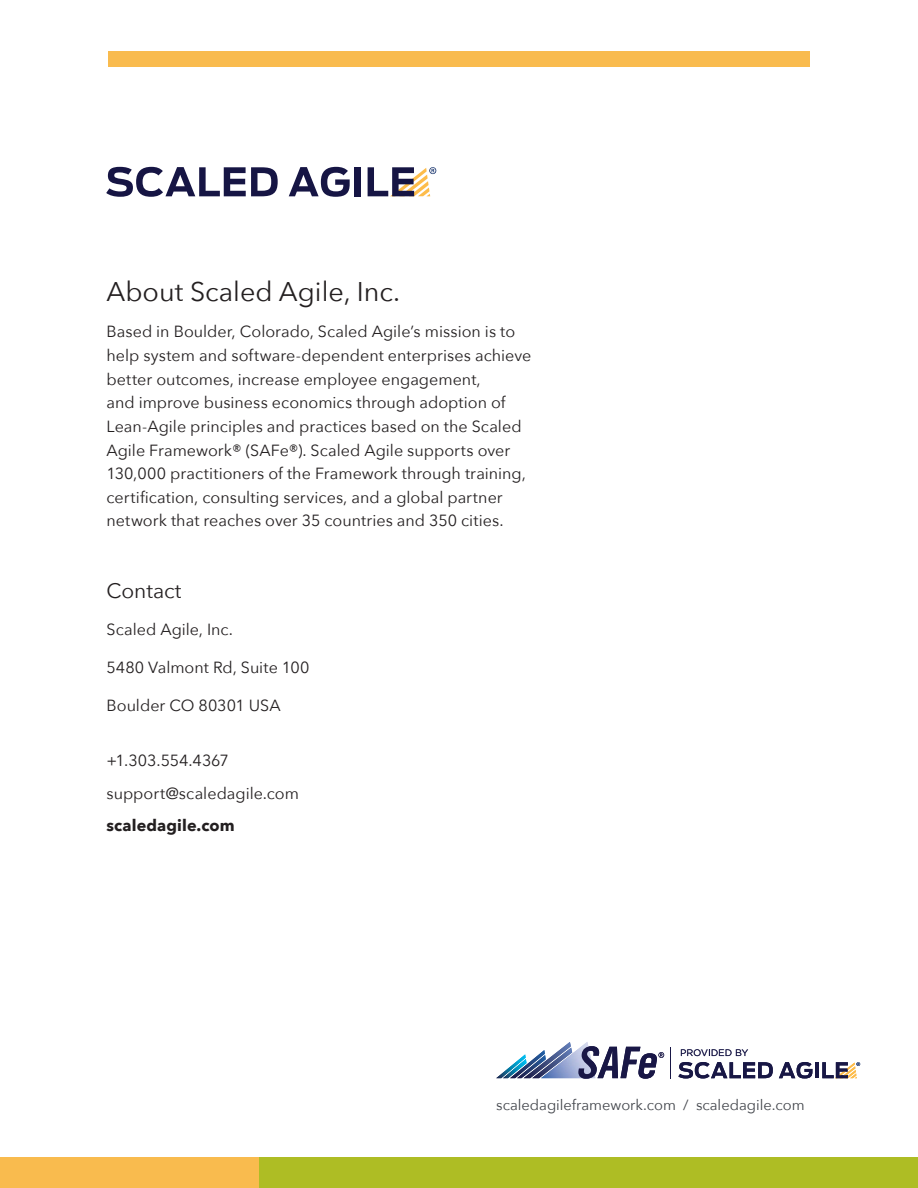
<style>
.page{position:relative;width:918px;height:1188px;background:#fff}
.page>*{position:absolute;margin:0;border:0;box-sizing:border-box;transform-origin:0 0}
.Heading_2{font:27px "Avenir Next";color:#231f20}
.Heading_2-2{font:21px "Avenir Next";color:#231f20}
.Body{font:16.2px/23.7px "Avenir Next";color:#231f20}
.Body-2{font:700 16.2px "Avenir Next";letter-spacing:.005em;color:#231f20}
.Toc_1{font:14.7px "Avenir Next";color:#42454b}
.t1{font:9.45px "Gotham";color:#181746}
</style>
<div class="page">
<img style="left:571px;top:1042px;width:18px;height:36px">
<img style="left:496px;top:1072px;width:7px;height:6px">
<img style="left:503px;top:1067px;width:7px;height:11px">
<img style="left:562px;top:1042px;width:9px;height:6px">
<img style="left:546px;top:1048px;width:26px;height:30px">
<svg style="left:681px;top:1049px;width:67px;height:7px"></svg>
<svg style="left:510px;top:1050px;width:36px;height:28px"></svg>
<svg style="left:578px;top:1046px;width:86px;height:33px"></svg>
<svg style="left:678px;top:1062px;width:95px;height:16px"></svg>
<svg style="left:779px;top:1062px;width:33px;height:16px"></svg>
<hr style="left:815px;top:1062px;width:4px;height:16px;background:#181745">
<svg style="left:822px;top:1062px;width:38px;height:16px"></svg>
<hr style="left:670px;top:1048px;width:1px;height:31px;background:#181746">
<div style="left:259px;top:1158px;width:659px;height:30px;background:#aebd24"></div>
<div style="left:0;top:1158px;width:259px;height:30px;background:#f9bb4e"></div>
<svg style="left:106px;top:167px;width:172px;height:30px"></svg>
<svg style="left:289px;top:167px;width:61px;height:30px"></svg>
<div style="left:355px;top:167px;width:6px;height:29px;background:#161544"></div>
<svg style="left:368px;top:167px;width:68px;height:29px"></svg>
<div style="left:108px;top:51px;width:702px;height:15px;background:#f9bb4e"></div>
<p class="Heading_2" style="left:107px;top:268px;width:295px">About Scaled Agile, Inc.</p>
<p class="Body" style="left:107px;top:319px;width:426px">Based in Boulder, Colorado, Scaled Agile’s mission is to help system and software-dependent enterprises achieve better outcomes, increase employee engagement,<br>and improve business economics through adoption of Lean-Agile principles and practices based on the Scaled Agile Framework® (SAFe®). Scaled Agile supports over 130,000 practitioners of the Framework through training, certification, consulting services, and a global partner network that reaches over 35 countries and 350 cities.</p>
<p class="Heading_2-2" style="left:107px;top:573px;width:76px">Contact</p>
<p class="Body" style="left:107px;top:617px;width:128px">Scaled Agile, Inc.</p>
<p class="Body" style="left:107px;top:655px;width:205px">5480 Valmont Rd, Suite 100</p>
<p class="Body" style="left:107px;top:693px;width:176px">Boulder CO 80301 USA</p>
<p class="Body" style="left:107px;top:748px;width:124px">+1.303.554.4367</p>
<p class="Body" style="left:107px;top:780px;width:194px">support@scaledagile.com</p>
<p class="Body-2" style="left:107px;top:812px;width:130px">scaledagile.com</p>
<p class="t1" style="left:680px;top:1047px;width:70px">PROVIDED BY</p>
<p class="Toc_1" style="left:496px;top:1092px;width:310px">scaledagileframework.com / scaledagile.com</p>
</div>
